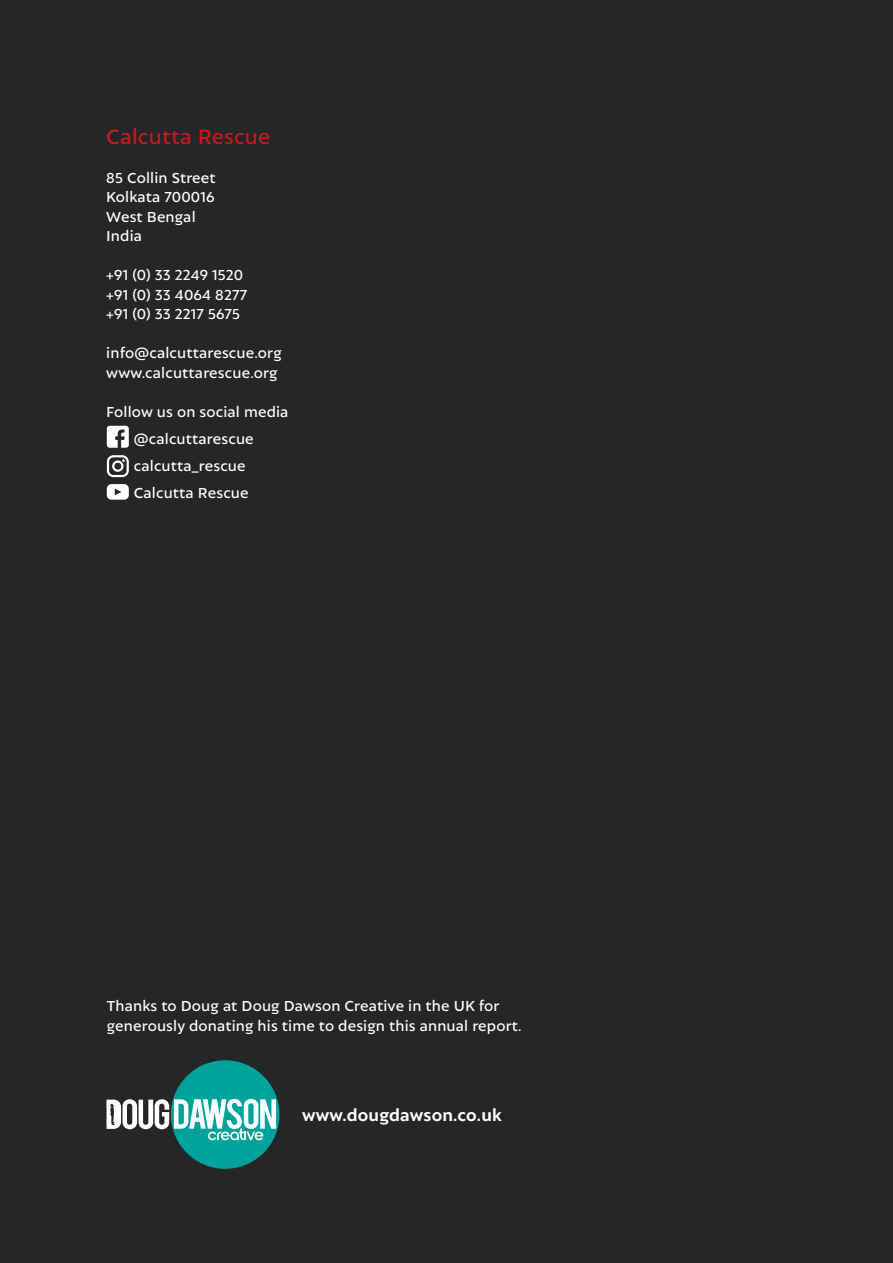
<style>
.page{position:relative;width:893px;height:1263px;background:#252627}
.page>*{position:absolute;margin:0;border:0;box-sizing:border-box;transform-origin:0 0}
.t1{font:500 22.5px "Autor";letter-spacing:.01em;color:#cd171a}
.t2{font:700 18px "Autor";letter-spacing:.01em;color:#fff}
.t3{font:500 15.75px/19.5px "Autor";letter-spacing:.01em;color:#fff}
</style>
<div class="page">
<svg style="left:107px;top:426px;width:22px;height:22px"></svg>
<svg style="left:107px;top:455px;width:22px;height:22px"></svg>
<svg style="left:107px;top:484px;width:22px;height:16px"></svg>
<div style="left:171px;top:1060px;width:108px;height:109px;background:#00a399;border-radius:50%"></div>
<svg style="left:107px;top:1099px;width:169px;height:41px"></svg>
<h1 class="t1" style="left:106px;top:122px;width:165px">Calcutta Rescue</h1>
<p class="t3" style="left:106px;top:167px;width:111px">85 Collin Street<br>Kolkata 700016<br>West Bengal<br>India</p>
<p class="t3" style="left:106px;top:265px;width:142px">+91 (0) 33 2249 1520 +91 (0) 33 4064 8277 +91 (0) 33 2217 5675</p>
<p class="t3" style="left:106px;top:343px;width:177px">info@calcuttarescue.org www.calcuttarescue.org</p>
<p class="t3" style="left:134px;top:397px;width:156px;line-height:27px;text-indent:-28px">Follow us on social media @calcuttarescue calcutta_rescue<br>Calcutta Rescue</p>
<p class="t3" style="left:107px;top:996px;width:416px">Thanks to Doug at Doug Dawson Creative in the UK for generously donating his time to design this annual report.</p>
<p class="t2" style="left:302px;top:1104px;width:201px">www.dougdawson.co.uk</p>
</div>
